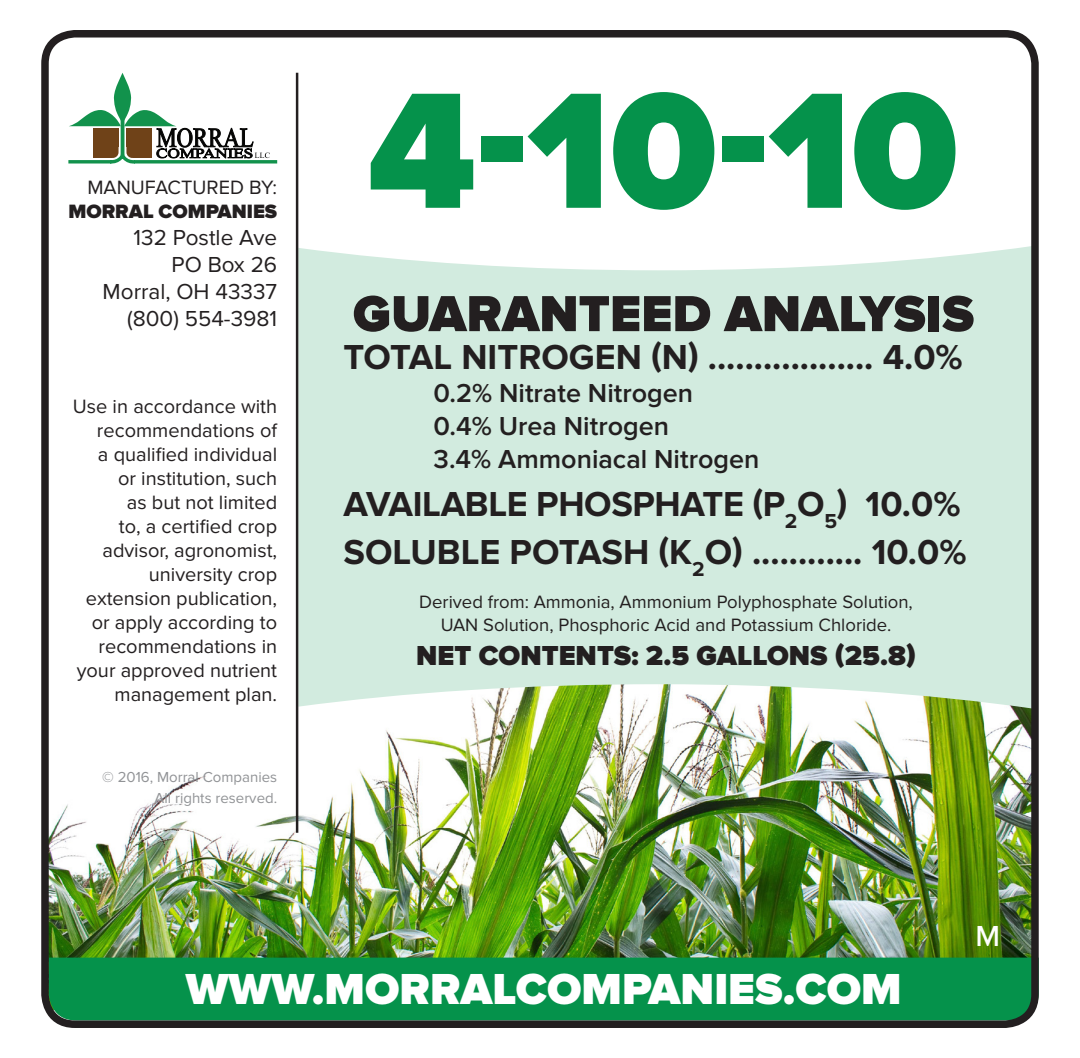
<style>
.page{position:relative;width:1080px;height:1058px;background:#fff}
.page>*{position:absolute;margin:0;border:0;box-sizing:border-box;transform-origin:0 0}
.t1{font:900 171px "Proxima Nova";color:#05924b}
.t2{font:900 52.5px "Proxima Nova";color:#231f20}
.t3{font:900 45px "Proxima Nova";color:#fff}
.t4{font:700 36px "Proxima Nova";letter-spacing:-.01em;color:#231f20}
.t5{font:500 30px "Proxima Nova";color:#fff}
.t6{font:900 28.5px "Proxima Nova";color:#231f20}
.t7{font:600 27px "Proxima Nova";color:#231f20}
.t8{font:22.5px "Proxima Nova";color:#231f20}
.t9{font:20px/24px "Proxima Nova";color:#231f20;text-align:right}
.t10{font:900 20px "Proxima Nova";color:#231f20}
.t11{font:18.5px "Proxima Nova";color:#231f20}
.t12{font:15px "Proxima Nova";color:#919396}
</style>
<div class="page">
<img style="left:50px;top:473px;width:980px;height:484px">
<div style="left:50px;top:957px;width:980px;height:62px;background:#05924b"></div>
<svg style="left:298px;top:245px;width:732px;height:464px;background:#d3eade"></svg>
<div style="left:41px;top:30px;width:998px;height:998px;border:8px solid #231f20;border-radius:30px"></div>
<hr style="left:296px;top:73px;width:2px;height:759px;background:#231f20">
<svg style="left:68px;top:73px;width:209px;height:90px"></svg>
<p class="t9" style="left:87px;top:176px;width:191px">MANUFACTURED BY:</p>
<p class="t10" style="left:68px;top:200px;width:210px">MORRAL COMPANIES</p>
<p class="t8" style="left:134px;top:224px;width:145px">132 Postle Ave</p>
<p class="t8" style="left:172px;top:251px;width:107px">PO Box 26</p>
<p class="t8" style="left:103px;top:278px;width:176px">Morral, OH 43337</p>
<p class="t8" style="left:127px;top:305px;width:151px">(800) 554-3981</p>
<p class="t9" style="left:73px;top:395px;width:206px">Use in accordance with recommendations of<br>a qualified individual<br>or institution, such<br>as but not limited<br>to, a certified crop advisor, agronomist, university crop extension publication, or apply according to recommendations in your approved nutrient management plan.</p>
<p class="t12" style="left:102px;top:768px;width:176px">© 2016, Morral Companies</p>
<p class="t12" style="left:155px;top:789px;width:124px">All rights reserved.</p>
<p class="t1" style="left:368px;top:52px;width:592px">4-10-10</p>
<p class="t2" style="left:353px;top:283px;width:623px">GUARANTEED ANALYSIS</p>
<p class="t4" style="left:344px;top:336px;width:621px">TOTAL NITROGEN (N) .................. 4.0%</p>
<p class="t7" style="left:434px;top:377px;width:261px">0.2% Nitrate Nitrogen</p>
<p class="t7" style="left:434px;top:410px;width:237px">0.4% Urea Nitrogen</p>
<p class="t7" style="left:434px;top:443px;width:327px">3.4% Ammoniacal Nitrogen</p>
<p class="t4" style="left:344px;top:483px;width:619px">AVAILABLE PHOSPHATE (P<sub>2</sub>O<sub>5</sub>) 10.0%</p>
<p class="t4" style="left:344px;top:531px;width:625px">SOLUBLE POTASH (K<sub>2</sub>O) ............ 10.0%</p>
<p class="t11" style="left:419px;top:591px;width:495px">Derived from: Ammonia, Ammonium Polyphosphate Solution,</p>
<p class="t11" style="left:441px;top:613px;width:452px">UAN Solution, Phosphoric Acid and Potassium Chloride.</p>
<p class="t6" style="left:416px;top:638px;width:501px">NET CONTENTS: 2.5 GALLONS (25.8)</p>
<p class="t5" style="left:976px;top:918px;width:26px">M</p>
<p class="t3" style="left:186px;top:962px;width:718px">WWW.MORRALCOMPANIES.COM</p>
</div>
